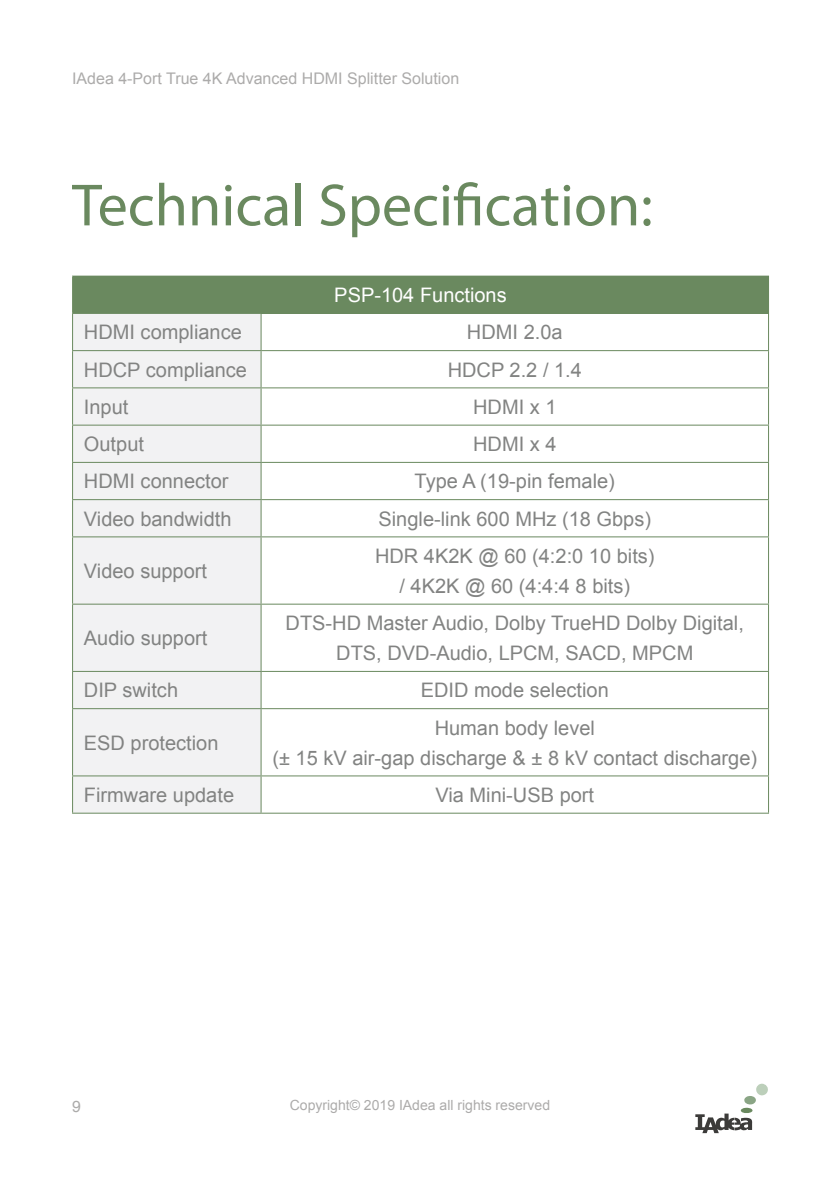
<style>
.page{position:relative;width:840px;height:1191px;background:#fff}
.page>*{position:absolute;margin:0;border:0;box-sizing:border-box;transform-origin:0 0}
.t1{font:60px "Myriad Pro";color:#6a895f}
.t2{font:20px/30px "Arial";color:#828382;text-align:center}
.t3{font:20px "Arial";color:#fff}
.t4{font:16px "Arial";color:#acabaa}
.t5{font:16px "Helvetica";color:#acabaa}
.t6{font:14px "Arial";color:#acabaa}
</style>
<div class="page">
<svg style="left:695px;top:1083px;width:73px;height:50px"></svg>
<div style="left:72px;top:276px;width:696px;height:37px;background:#6a895f"></div>
<svg style="left:73px;top:314px;width:187px;height:498px;fill:#f2f2f3"></svg>
<hr style="left:72px;top:314px;width:1px;height:36px;background:#6a895f">
<hr style="left:260px;top:314px;width:1px;height:36px;background:#6a895f">
<hr style="left:767px;top:314px;width:1px;height:36px;background:#6a895f">
<hr style="left:72px;top:350px;width:189px;height:1px;background:#6a895f">
<hr style="left:72px;top:351px;width:1px;height:36px;background:#6a895f">
<hr style="left:261px;top:350px;width:507px;height:1px;background:#6a895f">
<hr style="left:260px;top:351px;width:1px;height:36px;background:#6a895f">
<hr style="left:767px;top:351px;width:1px;height:36px;background:#6a895f">
<hr style="left:72px;top:387px;width:189px;height:1px;background:#6a895f">
<hr style="left:72px;top:388px;width:1px;height:36px;background:#6a895f">
<hr style="left:261px;top:387px;width:507px;height:1px;background:#6a895f">
<hr style="left:260px;top:388px;width:1px;height:36px;background:#6a895f">
<hr style="left:767px;top:388px;width:1px;height:36px;background:#6a895f">
<hr style="left:72px;top:424px;width:189px;height:1px;background:#6a895f">
<hr style="left:72px;top:425px;width:1px;height:37px;background:#6a895f">
<hr style="left:261px;top:424px;width:507px;height:1px;background:#6a895f">
<hr style="left:260px;top:425px;width:1px;height:37px;background:#6a895f">
<hr style="left:767px;top:425px;width:1px;height:37px;background:#6a895f">
<hr style="left:72px;top:462px;width:189px;height:1px;background:#6a895f">
<hr style="left:72px;top:463px;width:1px;height:36px;background:#6a895f">
<hr style="left:261px;top:462px;width:507px;height:1px;background:#6a895f">
<hr style="left:260px;top:463px;width:1px;height:36px;background:#6a895f">
<hr style="left:767px;top:463px;width:1px;height:36px;background:#6a895f">
<hr style="left:72px;top:499px;width:189px;height:1px;background:#6a895f">
<hr style="left:72px;top:500px;width:1px;height:36px;background:#6a895f">
<hr style="left:261px;top:499px;width:507px;height:1px;background:#6a895f">
<hr style="left:260px;top:500px;width:1px;height:36px;background:#6a895f">
<hr style="left:767px;top:500px;width:1px;height:36px;background:#6a895f">
<hr style="left:72px;top:536px;width:189px;height:1px;background:#6a895f">
<hr style="left:72px;top:537px;width:1px;height:66px;background:#6a895f">
<hr style="left:261px;top:536px;width:507px;height:1px;background:#6a895f">
<hr style="left:260px;top:537px;width:1px;height:66px;background:#6a895f">
<hr style="left:767px;top:537px;width:1px;height:66px;background:#6a895f">
<hr style="left:72px;top:603px;width:189px;height:1px;background:#6a895f">
<hr style="left:72px;top:604px;width:1px;height:67px;background:#6a895f">
<hr style="left:261px;top:603px;width:507px;height:1px;background:#6a895f">
<hr style="left:260px;top:604px;width:1px;height:67px;background:#6a895f">
<hr style="left:767px;top:604px;width:1px;height:67px;background:#6a895f">
<hr style="left:72px;top:671px;width:189px;height:1px;background:#6a895f">
<hr style="left:72px;top:672px;width:1px;height:36px;background:#6a895f">
<hr style="left:261px;top:671px;width:507px;height:1px;background:#6a895f">
<hr style="left:260px;top:672px;width:1px;height:36px;background:#6a895f">
<hr style="left:767px;top:672px;width:1px;height:36px;background:#6a895f">
<hr style="left:72px;top:708px;width:189px;height:1px;background:#6a895f">
<hr style="left:72px;top:709px;width:1px;height:66px;background:#6a895f">
<hr style="left:261px;top:708px;width:507px;height:1px;background:#6a895f">
<hr style="left:260px;top:709px;width:1px;height:66px;background:#6a895f">
<hr style="left:767px;top:709px;width:1px;height:66px;background:#6a895f">
<hr style="left:72px;top:775px;width:189px;height:1px;background:#6a895f">
<hr style="left:72px;top:776px;width:1px;height:36px;background:#6a895f">
<hr style="left:261px;top:775px;width:507px;height:1px;background:#6a895f">
<hr style="left:260px;top:776px;width:1px;height:36px;background:#6a895f">
<hr style="left:767px;top:776px;width:1px;height:36px;background:#6a895f">
<hr style="left:72px;top:812px;width:189px;height:1px;background:#6a895f">
<hr style="left:261px;top:812px;width:507px;height:1px;background:#6a895f">
<hr style="left:72px;top:313px;width:189px;height:1px;background:#6a895f">
<hr style="left:261px;top:313px;width:507px;height:1px;background:#6a895f">
<p class="t4" style="left:72px;top:68px;width:388px">IAdea 4-Port True 4K Advanced HDMI Splitter Solution</p>
<p class="t1" style="left:72px;top:168px;width:582px">Technical Specification:</p>
<p class="t3" style="left:334px;top:282px;width:174px">PSP-104 Functions</p>
<p class="t2" style="left:84px;top:317px;width:159px">HDMI compliance</p>
<p class="t2" style="left:466px;top:317px;width:97px">HDMI 2.0a</p>
<p class="t2" style="left:84px;top:355px;width:165px">HDCP compliance</p>
<p class="t2" style="left:447px;top:355px;width:136px">HDCP 2.2 / 1.4</p>
<p class="t2" style="left:84px;top:392px;width:46px">Input</p>
<p class="t2" style="left:473px;top:392px;width:85px">HDMI x 1</p>
<p class="t2" style="left:84px;top:429px;width:62px">Output</p>
<p class="t2" style="left:473px;top:429px;width:85px">HDMI x 4</p>
<p class="t2" style="left:84px;top:466px;width:146px">HDMI connector</p>
<p class="t2" style="left:414px;top:466px;width:202px">Type A (19-pin female)</p>
<p class="t2" style="left:84px;top:504px;width:149px">Video bandwidth</p>
<p class="t2" style="left:378px;top:504px;width:274px">Single-link 600 MHz (18 Gbps)</p>
<p class="t2" style="left:84px;top:556px;width:125px">Video support</p>
<p class="t2" style="left:375px;top:541px;width:281px">HDR 4K2K @ 60 (4:2:0 10 bits)</p>
<p class="t2" style="left:399px;top:571px;width:232px">/ 4K2K @ 60 (4:4:4 8 bits)</p>
<p class="t2" style="left:84px;top:623px;width:125px">Audio support</p>
<p class="t2" style="left:285px;top:608px;width:459px">DTS-HD Master Audio, Dolby TrueHD Dolby Digital,<br>DTS, DVD-Audio, LPCM, SACD, MPCM</p>
<p class="t2" style="left:84px;top:675px;width:96px">DIP switch</p>
<p class="t2" style="left:420px;top:675px;width:189px">EDID mode selection</p>
<p class="t2" style="left:84px;top:727px;width:136px">ESD protection</p>
<p class="t2" style="left:434px;top:712px;width:162px">Human body level</p>
<p class="t2" style="left:272px;top:742px;width:486px">(± 15 kV air-gap discharge &amp; ± 8 kV contact discharge)</p>
<p class="t2" style="left:84px;top:780px;width:152px">Firmware update</p>
<p class="t2" style="left:435px;top:780px;width:160px">Via Mini-USB port</p>
<p class="t5" style="left:72px;top:1094px;width:10px">9</p>
<p class="t6" style="left:289px;top:1096px;width:262px">Copyright© 2019 IAdea all rights reserved</p>
</div>
